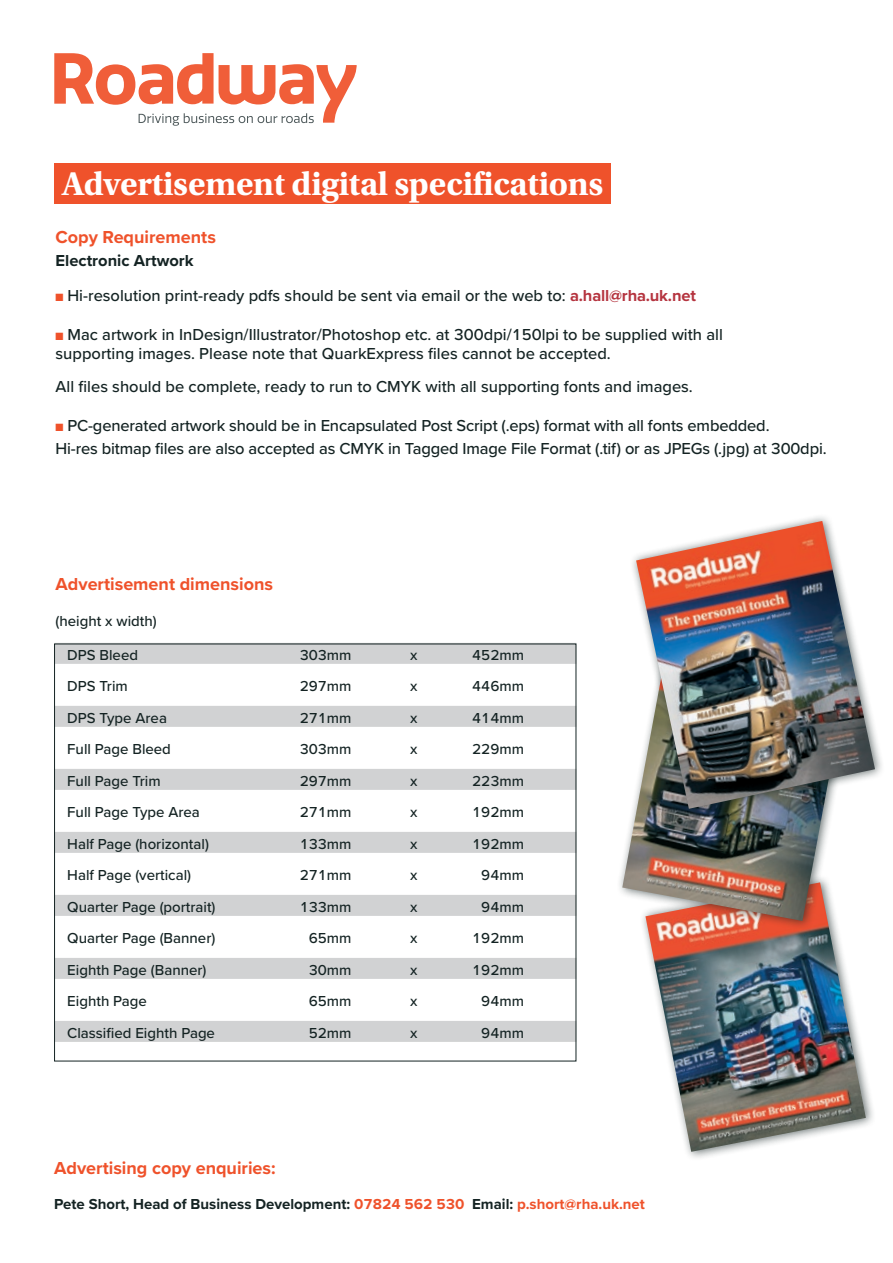
<style>
.page{position:relative;width:893px;height:1263px;background:#fff}
.page>*{position:absolute;margin:0;border:0;box-sizing:border-box;transform-origin:0 0}
.t1{font:700 34.5px "Utopia Std";letter-spacing:-.01em;color:#fff}
.t2{font:700 18px "Proxima Nova";color:#ef522b}
.t3{font:500 16.5px/19.5px "Proxima Nova";color:#142323}
.t4{font:700 16.5px "Proxima Nova";color:#142323}
.t5{font:500 15px "Proxima Nova";color:#142323}
.t6{font:700 15px "Proxima Nova";color:#142323}
.s1{color:#ef522b}
.s2{font-weight:700;color:#b5343f}
</style>
<div class="page">
<img style="left:645px;top:930px;width:221px;height:222px">
<div style="left:616px;top:637px;width:242px;height:293px;background:#142323;opacity:.62"></div>
<img style="left:622px;top:645px;width:225px;height:276px">
<div style="left:55px;top:643px;width:521px;height:21px;background:#d1d2d3"></div>
<div style="left:55px;top:706px;width:521px;height:21px;background:#d1d2d3"></div>
<div style="left:55px;top:769px;width:521px;height:21px;background:#d1d2d3"></div>
<div style="left:55px;top:832px;width:521px;height:21px;background:#d1d2d3"></div>
<div style="left:55px;top:895px;width:521px;height:21px;background:#d1d2d3"></div>
<div style="left:55px;top:958px;width:521px;height:21px;background:#d1d2d3"></div>
<div style="left:55px;top:1021px;width:521px;height:21px;background:#d1d2d3"></div>
<div style="left:630px;top:513px;width:256px;height:305px;background:#142323;opacity:.62"></div>
<img style="left:636px;top:521px;width:239px;height:288px">
<div style="left:54px;top:164px;width:556px;height:40px;background:#ef522b"></div>
<svg style="left:54px;top:53px;width:303px;height:73px"></svg>
<h1 class="t1" style="left:62px;top:164px;width:543px">Advertisement digital specifications</h1>
<p class="t2" style="left:56px;top:224px;width:162px">Copy Requirements</p>
<p class="t4" style="left:56px;top:248px;width:140px">Electronic Artwork</p>
<p class="t3" style="left:56px;top:285px;width:642px"><span class="s1">■</span> Hi-resolution print-ready pdfs should be sent via email or the web to: <span class="s2">a.hall@rha.uk.net</span></p>
<p class="t3" style="left:56px;top:324px;width:669px"><span class="s1">■</span> Mac artwork in InDesign/Illustrator/Photoshop etc. at 300dpi/150lpi to be supplied with all supporting images. Please note that QuarkExpress files cannot be accepted.</p>
<p class="t3" style="left:56px;top:377px;width:639px">All files should be complete, ready to run to CMYK with all supporting fonts and images.</p>
<p class="t3" style="left:56px;top:414px;width:772px;line-height:22.5px"><span class="s1">■</span> PC-generated artwork should be in Encapsulated Post Script (.eps) format with all fonts embedded.<br>Hi-res bitmap files are also accepted as CMYK in Tagged Image File Format (.tif) or as JPEGs (.jpg) at 300dpi.</p>
<p class="t2" style="left:56px;top:571px;width:219px">Advertisement dimensions</p>
<p class="t5" style="left:56px;top:609px;width:103px">(height x width)</p>
<p class="t5" style="left:67px;top:644px;width:72px">DPS Bleed</p>
<p class="t5" style="left:300px;top:644px;width:53px">303mm</p>
<p class="t5" style="left:410px;top:644px;width:9px">x</p>
<p class="t5" style="left:472px;top:644px;width:53px">452mm</p>
<p class="t5" style="left:67px;top:675px;width:62px">DPS Trim</p>
<p class="t5" style="left:300px;top:675px;width:53px">297mm</p>
<p class="t5" style="left:410px;top:675px;width:9px">x</p>
<p class="t5" style="left:472px;top:675px;width:53px">446mm</p>
<p class="t5" style="left:67px;top:707px;width:101px">DPS Type Area</p>
<p class="t5" style="left:300px;top:707px;width:53px">271mm</p>
<p class="t5" style="left:410px;top:707px;width:9px">x</p>
<p class="t5" style="left:472px;top:707px;width:53px">414mm</p>
<p class="t5" style="left:67px;top:738px;width:105px">Full Page Bleed</p>
<p class="t5" style="left:300px;top:738px;width:53px">303mm</p>
<p class="t5" style="left:410px;top:738px;width:9px">x</p>
<p class="t5" style="left:472px;top:738px;width:53px">229mm</p>
<p class="t5" style="left:67px;top:770px;width:95px">Full Page Trim</p>
<p class="t5" style="left:300px;top:770px;width:53px">297mm</p>
<p class="t5" style="left:410px;top:770px;width:9px">x</p>
<p class="t5" style="left:472px;top:770px;width:53px">223mm</p>
<p class="t5" style="left:67px;top:801px;width:134px">Full Page Type Area</p>
<p class="t5" style="left:300px;top:801px;width:53px">271mm</p>
<p class="t5" style="left:410px;top:801px;width:9px">x</p>
<p class="t5" style="left:472px;top:801px;width:53px">192mm</p>
<p class="t5" style="left:67px;top:833px;width:143px">Half Page (horizontal)</p>
<p class="t5" style="left:300px;top:833px;width:53px">133mm</p>
<p class="t5" style="left:410px;top:833px;width:9px">x</p>
<p class="t5" style="left:472px;top:833px;width:53px">192mm</p>
<p class="t5" style="left:67px;top:864px;width:125px">Half Page (vertical)</p>
<p class="t5" style="left:300px;top:864px;width:53px">271mm</p>
<p class="t5" style="left:410px;top:864px;width:9px">x</p>
<p class="t5" style="left:481px;top:864px;width:44px">94mm</p>
<p class="t5" style="left:67px;top:896px;width:150px">Quarter Page (portrait)</p>
<p class="t5" style="left:300px;top:896px;width:53px">133mm</p>
<p class="t5" style="left:410px;top:896px;width:9px">x</p>
<p class="t5" style="left:481px;top:896px;width:44px">94mm</p>
<p class="t5" style="left:67px;top:927px;width:150px">Quarter Page (Banner)</p>
<p class="t5" style="left:309px;top:927px;width:44px">65mm</p>
<p class="t5" style="left:410px;top:927px;width:9px">x</p>
<p class="t5" style="left:472px;top:927px;width:53px">192mm</p>
<p class="t5" style="left:67px;top:959px;width:141px">Eighth Page (Banner)</p>
<p class="t5" style="left:309px;top:959px;width:44px">30mm</p>
<p class="t5" style="left:410px;top:959px;width:9px">x</p>
<p class="t5" style="left:472px;top:959px;width:53px">192mm</p>
<p class="t5" style="left:67px;top:990px;width:81px">Eighth Page</p>
<p class="t5" style="left:309px;top:990px;width:44px">65mm</p>
<p class="t5" style="left:410px;top:990px;width:9px">x</p>
<p class="t5" style="left:481px;top:990px;width:44px">94mm</p>
<p class="t5" style="left:67px;top:1022px;width:149px">Classified Eighth Page</p>
<p class="t5" style="left:309px;top:1022px;width:44px">52mm</p>
<p class="t5" style="left:410px;top:1022px;width:9px">x</p>
<p class="t5" style="left:481px;top:1022px;width:44px">94mm</p>
<p class="t2" style="left:54px;top:1154px;width:223px">Advertising copy enquiries:</p>
<p class="t6" style="left:54px;top:1193px;width:592px">Pete Short, Head of Business Development: <span class="s1">07824 562 530</span> Email: <span class="s1">p.short@rha.uk.net</span></p>
</div>
